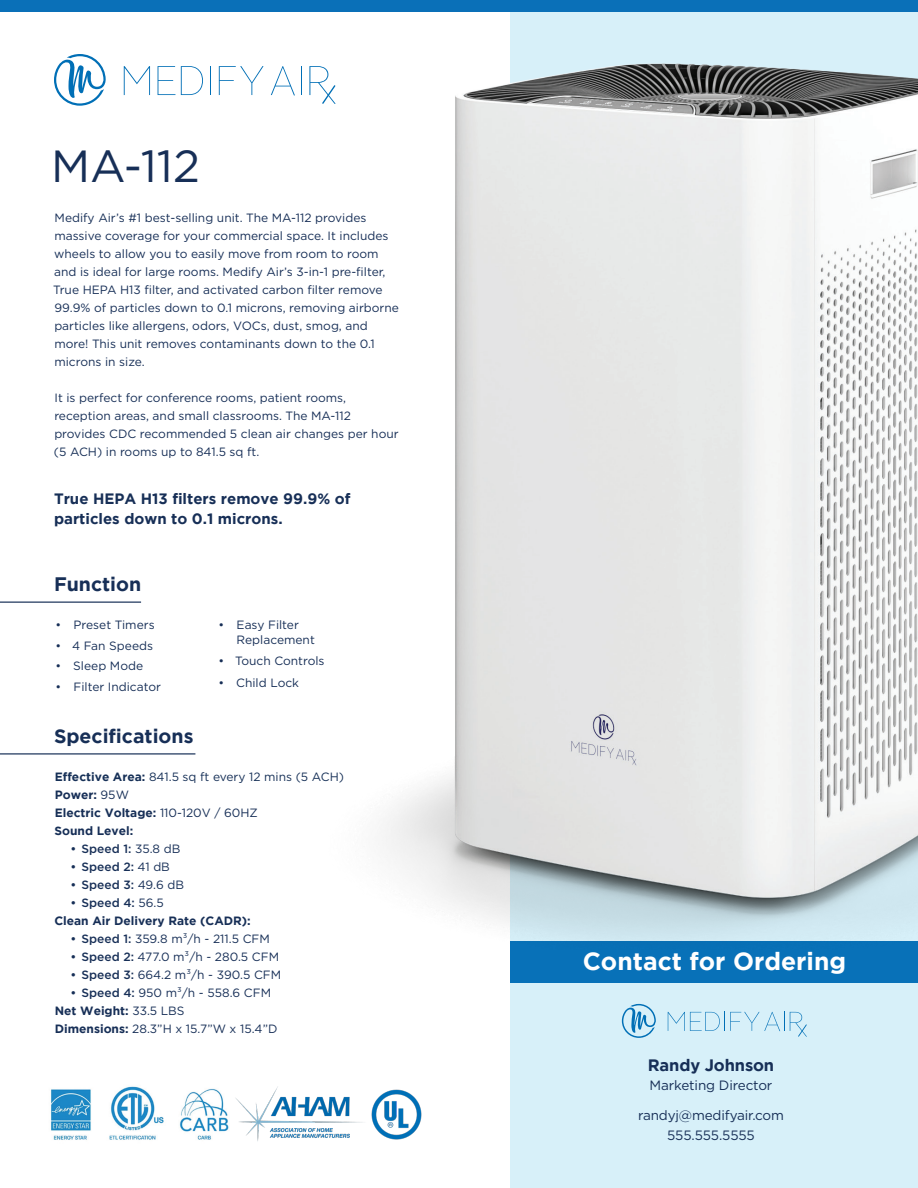
<style>
.page{position:relative;width:918px;height:1188px;background:#fff}
.page>*{position:absolute;margin:0;border:0;box-sizing:border-box;transform-origin:0 0}
.t1{font:45px "Gotham";color:#172f57}
.t2{font:700 24.75px "Gotham";color:#fff}
.t3{font:700 19.5px "Gotham";color:#172f57}
.t4{font:700 16.5px "Gotham";letter-spacing:-.01em;color:#172f57}
.t5{font:700 15px/19.5px "Gotham";color:#172f57}
.t6{font:13.5px/19.5px "Gotham";letter-spacing:-.01em;color:#172f57;text-align:center}
.t7{font:12px/18px "Gotham";color:#172f57}
.t8{font:700 12px "Gotham";color:#172f57}
.t9{font:500 12px "Gotham";color:#172f57}
.t10{font:12px "Gotham";color:#163057}
.s1{font-weight:700}
.s2{font-weight:400}
.s3{font-weight:500}
</style>
<div class="page">
<svg style="left:54px;top:54px;width:52px;height:52px"></svg>
<svg style="left:158px;top:66px;width:17px;height:29px"></svg>
<svg style="left:181px;top:66px;width:22px;height:29px"></svg>
<svg style="left:219px;top:66px;width:28px;height:29px"></svg>
<svg style="left:210px;top:66px;width:1px;height:29px"></svg>
<svg style="left:124px;top:66px;width:26px;height:29px"></svg>
<div style="left:511px;top:0;width:407px;height:1188px;background:#d7f0f9"></div>
<div style="left:0;top:0;width:918px;height:12px;background:#0a70b8"></div>
<svg style="left:622px;top:1004px;width:34px;height:34px"></svg>
<svg style="left:668px;top:1012px;width:135px;height:20px"></svg>
<svg style="left:798px;top:1024px;width:9px;height:13px"></svg>
<img style="left:51px;top:1086px;width:178px;height:54px">
<img style="left:235px;top:1086px;width:128px;height:56px">
<img style="left:371px;top:1089px;width:51px;height:51px">
<div style="left:510px;top:941px;width:408px;height:41px;background:#0871b8"></div>
<img style="left:247px;top:41px;width:671px;height:900px">
<hr style="left:0;top:602px;width:141px;height:1px;background:#172f57">
<hr style="left:0;top:753px;width:195px;height:2px;background:#172f57">
<p class="t1" style="left:51px;top:137px;width:150px">MA-112</p>
<p class="t7" style="left:53px;top:208px;width:347px">Medify Air’s #1 best-selling unit. The MA-112 provides massive coverage for your commercial space. It includes wheels to allow you to easily move from room to room and is ideal for large rooms. Medify Air’s 3-in-1 pre-filter, True HEPA H13 filter, and activated carbon filter remove 99.9% of particles down to 0.1 microns, removing airborne particles like allergens, odors, VOCs, dust, smog, and more! This unit removes contaminants down to the 0.1 microns in size.</p>
<p class="t7" style="left:54px;top:388px;width:346px">It is perfect for conference rooms, patient rooms, reception areas, and small classrooms. The MA-112 provides CDC recommended 5 clean air changes per hour (5 ACH) in rooms up to 841.5 sq ft.</p>
<p class="t5" style="left:54px;top:489px;width:298px">True HEPA H13 filters remove 99.9% of particles down to 0.1 microns.</p>
<p class="t3" style="left:54px;top:573px;width:89px">Function</p>
<p class="t7" style="left:56px;top:615px;width:101px">• Preset Timers</p>
<p class="t7" style="left:56px;top:636px;width:99px">• 4 Fan Speeds</p>
<p class="t7" style="left:56px;top:657px;width:89px">• Sleep Mode</p>
<p class="t7" style="left:56px;top:677px;width:107px">• Filter Indicator</p>
<p class="t3" style="left:54px;top:725px;width:141px">Specifications</p>
<p class="t7" style="left:237px;top:617px;width:80px;line-height:15px;text-indent:-18px">• Easy Filter<br>Replacement</p>
<p class="t7" style="left:219px;top:651px;width:107px">• Touch Controls</p>
<p class="t7" style="left:219px;top:673px;width:82px">• Child Lock</p>
<p class="t10" style="left:55px;top:769px;width:291px"><span class="s1">Effective Area:</span> 841.5 sq ft every 12 mins (5 ACH)</p>
<p class="t8" style="left:55px;top:787px;width:76px">Power: <span class="s2">95W</span></p>
<p class="t8" style="left:55px;top:805px;width:205px">Electric Voltage: <span class="s2">110-120V / 60HZ</span></p>
<p class="t8" style="left:55px;top:823px;width:80px">Sound Level:</p>
<p class="t9" style="left:71px;top:841px;width:111px">• Speed 1: <span class="s2">35.8 dB</span></p>
<p class="t9" style="left:71px;top:859px;width:101px">• Speed 2: <span class="s2">41 dB</span></p>
<p class="t9" style="left:71px;top:877px;width:115px">• Speed 3: <span class="s2">49.6 dB</span></p>
<p class="t9" style="left:71px;top:895px;width:95px">• Speed 4: <span class="s2">56.5</span></p>
<p class="t8" style="left:54px;top:913px;width:198px">Clean Air Delivery Rate (CADR):</p>
<p class="t7" style="left:71px;top:929px;width:201px"><span class="s3">• Speed 1:</span> 359.8 m³/h - 211.5 CFM</p>
<p class="t7" style="left:71px;top:947px;width:210px"><span class="s3">• Speed 2:</span> 477.0 m³/h - 280.5 CFM</p>
<p class="t7" style="left:71px;top:965px;width:212px"><span class="s3">• Speed 3:</span> 664.2 m³/h - 390.5 CFM</p>
<p class="t7" style="left:71px;top:983px;width:202px"><span class="s3">• Speed 4:</span> 950 m³/h - 558.6 CFM</p>
<p class="t8" style="left:55px;top:1003px;width:131px">Net Weight: <span class="s2">33.5 LBS</span></p>
<p class="t7" style="left:55px;top:1019px;width:224px"><span class="s1">Dimensions:</span> 28.3”H x 15.7”W x 15.4”D</p>
<h2 class="t2" style="left:583px;top:947px;width:265px">Contact for Ordering</h2>
<h3 class="t4" style="left:648px;top:1055px;width:128px">Randy Johnson</h3>
<p class="t6" style="left:650px;top:1075px;width:124px">Marketing Director</p>
<p class="t6" style="left:638px;top:1105px;width:147px">randyj@medifyair.com<br>555.555.5555</p>
</div>
